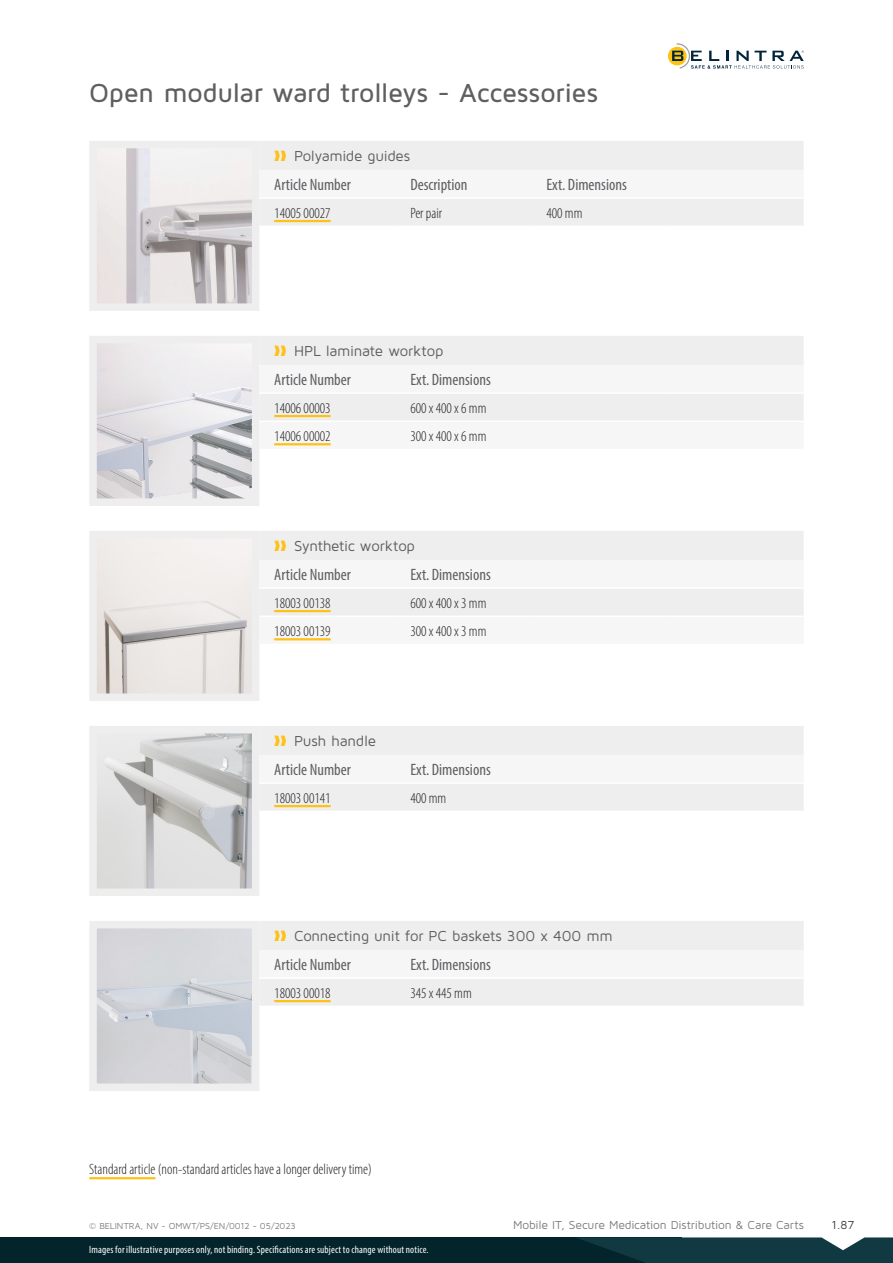
<style>
.page{position:relative;width:893px;height:1263px;background:#fff}
.page>*{position:absolute;margin:0;border:0;box-sizing:border-box;transform-origin:0 0}
.main__header_3_NL{font:500 27px "Maven Pro";letter-spacing:-.01em;color:#5f5f62}
.table__header_2_NL{font:condensed 16.5px "Myriad Pro";color:#5f5f62}
.table__body_NL{font:300 condensed 15px "Myriad Pro";color:#231f20}
.t1{font:15px "Maven Pro";letter-spacing:-.015em;color:#5f5f62}
.Standaardproduct{font:300 condensed 15px "Myriad Pro";color:#231f20}
.t2{font:12px "Maven Pro";letter-spacing:-.015em;color:#7a7c7f}
.t3{font:12px "Maven Pro";color:#3c3c3d}
.t4{font:condensed 10.5px "Myriad Pro";letter-spacing:.015em;color:#fff}
.Paragraph_Style_2{font:9px "Maven Pro";color:#7a7c7f}
.s1{color:#fec115}
</style>
<div class="page">
<img style="left:98px;top:735px;width:152px;height:152px">
<div style="left:89px;top:726px;width:170px;height:170px;border:8px solid #eeeeef"></div>
<img style="left:98px;top:150px;width:152px;height:152px">
<div style="left:89px;top:141px;width:170px;height:170px;border:8px solid #eeeeef"></div>
<img style="left:98px;top:345px;width:152px;height:152px">
<div style="left:89px;top:336px;width:170px;height:170px;border:8px solid #eeeeef"></div>
<img style="left:98px;top:540px;width:152px;height:152px">
<div style="left:89px;top:531px;width:170px;height:170px;border:8px solid #eeeeef"></div>
<img style="left:98px;top:930px;width:152px;height:152px">
<div style="left:89px;top:921px;width:170px;height:170px;border:8px solid #eeeeef"></div>
<svg style="left:668px;top:43px;width:136px;height:26px"></svg>
<div style="left:0;top:1237px;width:682px;height:26px;background:#03242b"></div>
<svg style="left:577px;top:1237px;width:316px;height:26px"></svg>
<div style="left:259px;top:726px;width:545px;height:84px;background:#eeeeef"></div>
<div style="left:259px;top:755px;width:545px;height:27px;background:#f6f6f7"></div>
<hr style="left:259px;top:782px;width:136px;height:2px;background:#fff">
<hr style="left:668px;top:782px;width:136px;height:2px;background:#fff">
<hr style="left:395px;top:782px;width:136px;height:2px;background:#fff">
<hr style="left:531px;top:782px;width:137px;height:2px;background:#fff">
<hr style="left:274px;top:805px;width:57px;height:2px;background:#fec115">
<div style="left:259px;top:141px;width:545px;height:84px;background:#eeeeef"></div>
<div style="left:259px;top:170px;width:545px;height:27px;background:#f6f6f7"></div>
<hr style="left:259px;top:197px;width:136px;height:2px;background:#fff">
<hr style="left:395px;top:197px;width:136px;height:2px;background:#fff">
<hr style="left:531px;top:197px;width:137px;height:2px;background:#fff">
<hr style="left:668px;top:197px;width:136px;height:2px;background:#fff">
<hr style="left:274px;top:220px;width:57px;height:2px;background:#fec115">
<div style="left:259px;top:336px;width:545px;height:29px;background:#eeeeef"></div>
<div style="left:259px;top:394px;width:545px;height:52px;background:#eeeeef"></div>
<hr style="left:668px;top:420px;width:136px;height:2px;background:#fff">
<hr style="left:259px;top:420px;width:136px;height:2px;background:#fff">
<hr style="left:395px;top:420px;width:136px;height:2px;background:#fff">
<hr style="left:531px;top:420px;width:137px;height:2px;background:#fff">
<hr style="left:274px;top:415px;width:57px;height:2px;background:#fec115">
<hr style="left:274px;top:443px;width:57px;height:2px;background:#fec115">
<div style="left:259px;top:531px;width:545px;height:29px;background:#eeeeef"></div>
<div style="left:259px;top:589px;width:545px;height:52px;background:#eeeeef"></div>
<hr style="left:668px;top:615px;width:136px;height:2px;background:#fff">
<hr style="left:259px;top:615px;width:136px;height:2px;background:#fff">
<hr style="left:395px;top:615px;width:136px;height:2px;background:#fff">
<hr style="left:531px;top:615px;width:137px;height:2px;background:#fff">
<hr style="left:274px;top:610px;width:57px;height:2px;background:#fec115">
<hr style="left:274px;top:638px;width:57px;height:2px;background:#fec115">
<div style="left:259px;top:921px;width:545px;height:84px;background:#eeeeef"></div>
<div style="left:259px;top:950px;width:545px;height:27px;background:#f6f6f7"></div>
<hr style="left:259px;top:977px;width:136px;height:2px;background:#fff">
<hr style="left:395px;top:977px;width:136px;height:2px;background:#fff">
<hr style="left:531px;top:977px;width:137px;height:2px;background:#fff">
<hr style="left:668px;top:977px;width:136px;height:2px;background:#fff">
<hr style="left:274px;top:1000px;width:57px;height:2px;background:#fec115">
<hr style="left:89px;top:1177px;width:66px;height:2px;background:#fec115">
<p class="main__header_3_NL" style="left:89px;top:76px;width:510px">Open modular ward trolleys - Accessories</p>
<p class="t1" style="left:274px;top:147px;width:137px"><span class="s1">❱❱</span> Polyamide guides</p>
<p class="table__header_2_NL" style="left:274px;top:175px;width:78px">Article Number</p>
<p class="table__header_2_NL" style="left:410px;top:175px;width:59px">Description</p>
<p class="table__header_2_NL" style="left:546px;top:175px;width:82px">Ext. Dimensions</p>
<p class="Standaardproduct" style="left:274px;top:204px;width:58px">14005 00027</p>
<p class="table__body_NL" style="left:410px;top:204px;width:33px">Per pair</p>
<p class="table__body_NL" style="left:546px;top:204px;width:38px">400 mm</p>
<p class="t1" style="left:274px;top:342px;width:171px"><span class="s1">❱❱</span> HPL laminate worktop</p>
<p class="table__header_2_NL" style="left:274px;top:370px;width:78px">Article Number</p>
<p class="table__header_2_NL" style="left:410px;top:370px;width:82px">Ext. Dimensions</p>
<p class="Standaardproduct" style="left:274px;top:399px;width:58px">14006 00003</p>
<p class="table__body_NL" style="left:410px;top:399px;width:78px">600 x 400 x 6 mm</p>
<p class="Standaardproduct" style="left:274px;top:427px;width:58px">14006 00002</p>
<p class="table__body_NL" style="left:410px;top:427px;width:78px">300 x 400 x 6 mm</p>
<p class="t1" style="left:274px;top:537px;width:142px"><span class="s1">❱❱</span> Synthetic worktop</p>
<p class="table__header_2_NL" style="left:274px;top:565px;width:78px">Article Number</p>
<p class="table__header_2_NL" style="left:410px;top:565px;width:82px">Ext. Dimensions</p>
<p class="Standaardproduct" style="left:274px;top:594px;width:58px">18003 00138</p>
<p class="table__body_NL" style="left:410px;top:594px;width:78px">600 x 400 x 3 mm</p>
<p class="Standaardproduct" style="left:274px;top:622px;width:58px">18003 00139</p>
<p class="table__body_NL" style="left:410px;top:622px;width:78px">300 x 400 x 3 mm</p>
<p class="t1" style="left:274px;top:732px;width:103px"><span class="s1">❱❱</span> Push handle</p>
<p class="table__header_2_NL" style="left:274px;top:760px;width:78px">Article Number</p>
<p class="table__header_2_NL" style="left:410px;top:760px;width:82px">Ext. Dimensions</p>
<p class="Standaardproduct" style="left:274px;top:789px;width:58px">18003 00141</p>
<p class="table__body_NL" style="left:410px;top:789px;width:38px">400 mm</p>
<p class="t1" style="left:274px;top:927px;width:340px"><span class="s1">❱❱</span> Connecting unit for PC baskets 300 x 400 mm</p>
<p class="table__header_2_NL" style="left:274px;top:955px;width:78px">Article Number</p>
<p class="table__header_2_NL" style="left:410px;top:955px;width:82px">Ext. Dimensions</p>
<p class="Standaardproduct" style="left:274px;top:984px;width:58px">18003 00018</p>
<p class="table__body_NL" style="left:410px;top:984px;width:63px">345 x 445 mm</p>
<p class="table__body_NL" style="left:89px;top:1160px;width:284px">Standard article (non-standard articles have a longer delivery time)</p>
<p class="Paragraph_Style_2" style="left:89px;top:1220px;width:208px">© BELINTRA, NV - OMWT/PS/EN/0012 - 05/2023</p>
<p class="t4" style="left:89px;top:1244px;width:341px">Images for illustrative purposes only, not binding. Specifications are subject to change without notice.</p>
<p class="t2" style="left:513px;top:1217px;width:292px">Mobile IT, Secure Medication Distribution &amp; Care Carts</p>
<p class="t3" style="left:831px;top:1217px;width:24px">1.87</p>
</div>
